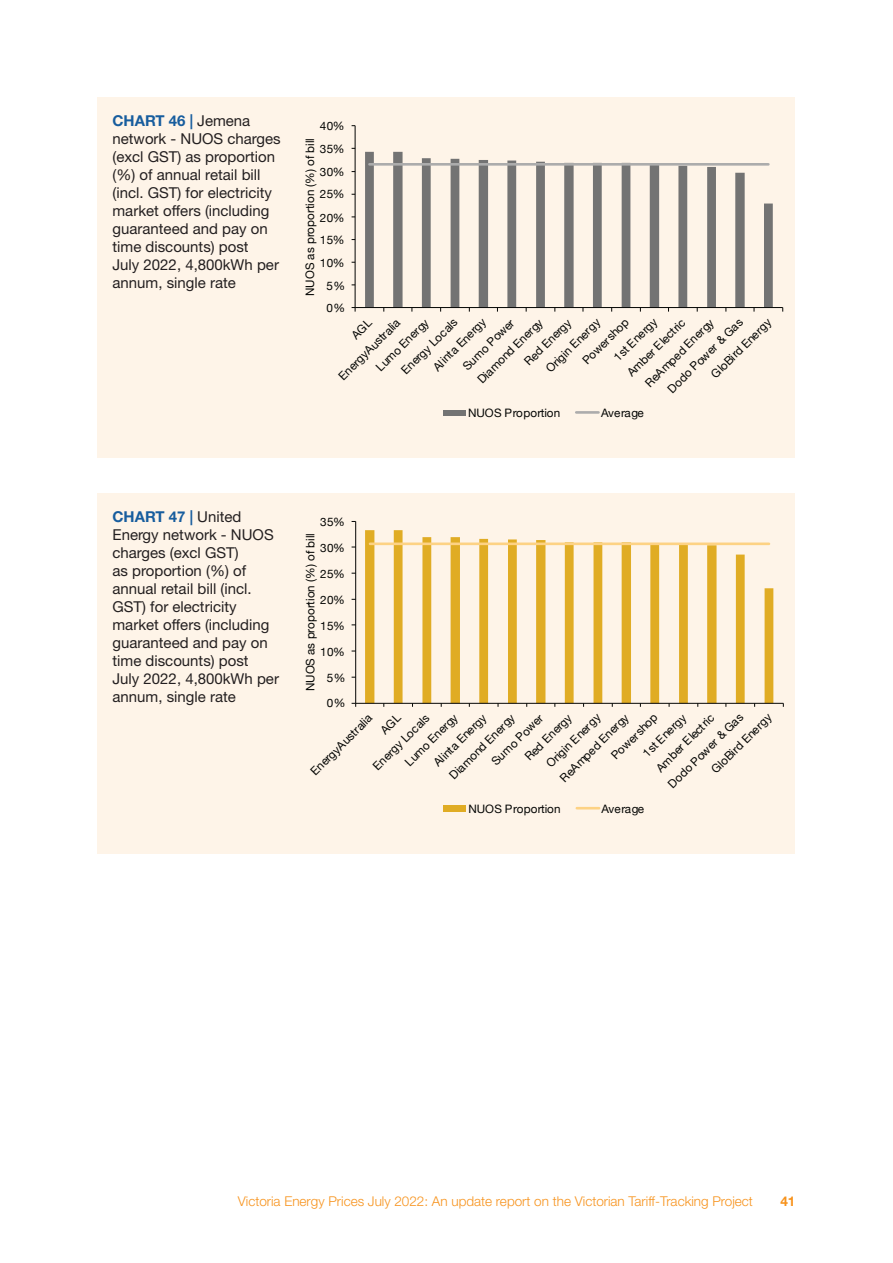
<style>
.page{position:relative;width:893px;height:1263px;background:#fff}
.page>*{position:absolute;margin:0;border:0;box-sizing:border-box;transform-origin:0 0}
.t1{font:15px/18px "Helvetica Neue LT Std";color:#231f20}
.t2{font:300 13.5px "Helvetica Neue LT Std";color:#f7931d}
.t3{font:700 13.5px "Helvetica Neue LT Std";color:#f7931d}
.t4{font:11.7px "Helvetica Neue";color:#040503}
.t5{font:11.55px "Helvetica Neue";letter-spacing:.025em;color:#040503}
.t6{font:11.55px "Helvetica Neue";letter-spacing:-.005em;color:#040503}
.t7{font:11.55px "Helvetica Neue";letter-spacing:-.015em;color:#040503}
.s1{font-weight:700;color:#175d9e}
</style>
<div class="page">
<div style="left:98px;top:98px;width:697px;height:360px;background:#fef4e8"></div>
<div style="left:98px;top:493px;width:697px;height:360px;background:#fef4e8"></div>
<svg style="left:365px;top:152px;width:408px;height:155px"></svg>
<hr style="left:355px;top:126px;width:1px;height:182px;background:#040503">
<hr style="left:355px;top:307px;width:428px;height:1px;background:#040503">
<svg style="left:352px;top:307px;width:4px;height:5px"></svg>
<hr style="left:369px;top:163px;width:399px;height:3px;background:#acacac">
<div style="left:444px;top:410px;width:22px;height:6px;background:#737373"></div>
<hr style="left:576px;top:411px;width:22px;height:3px;background:#acacac">
<svg style="left:365px;top:530px;width:408px;height:173px"></svg>
<hr style="left:355px;top:521px;width:1px;height:182px;background:#040503">
<hr style="left:356px;top:703px;width:427px;height:1px;background:#040503">
<hr style="left:370px;top:542px;width:399px;height:3px;background:#fdd284">
<div style="left:444px;top:805px;width:22px;height:6px;background:#e0ac24"></div>
<hr style="left:577px;top:807px;width:22px;height:2px;background:#fdd284">
<p class="t1" style="left:112px;top:112px;width:170px"><span class="s1">CHART 46 |</span> Jemena network - NUOS charges (excl GST) as proportion (%) of annual retail bill (incl. GST) for electricity market offers (including guaranteed and pay on time discounts) post<br>July 2022, 4,800kWh per annum, single rate</p>
<p class="t5" style="left:320px;top:118px;width:26px">40%</p>
<p class="t4" style="left:301px;top:296px;width:159px;rotate:-90deg">NUOS as proportion (%) of bill</p>
<p class="t5" style="left:320px;top:141px;width:26px">35%</p>
<p class="t5" style="left:320px;top:163px;width:26px">30%</p>
<p class="t5" style="left:320px;top:186px;width:26px">25%</p>
<p class="t5" style="left:320px;top:209px;width:26px">20%</p>
<p class="t5" style="left:320px;top:232px;width:26px">15%</p>
<p class="t5" style="left:320px;top:254px;width:26px">10%</p>
<p class="t5" style="left:326px;top:277px;width:20px">5%</p>
<p class="t5" style="left:326px;top:300px;width:20px">0%</p>
<p class="t4" style="left:610px;top:353px;width:58px;rotate:-45deg">1st Energy</p>
<p class="t4" style="left:664px;top:385px;width:102px;rotate:-45deg">Dodo Power &amp; Gas</p>
<p class="t4" style="left:429px;top:363px;width:70px;rotate:-45deg">Alinta Energy</p>
<p class="t4" style="left:542px;top:364px;width:73px;rotate:-45deg">Origin Energy</p>
<p class="t4" style="left:707px;top:370px;width:81px;rotate:-45deg">GloBird Energy</p>
<p class="t4" style="left:397px;top:366px;width:75px;rotate:-45deg">Energy Locals</p>
<p class="t4" style="left:579px;top:356px;width:61px;rotate:-45deg">Powershop</p>
<p class="t4" style="left:474px;top:375px;width:88px;rotate:-45deg">Diamond Energy</p>
<p class="t4" style="left:520px;top:357px;width:62px;rotate:-45deg">Red Energy</p>
<p class="t4" style="left:372px;top:363px;width:70px;rotate:-45deg">Lumo Energy</p>
<p class="t4" style="left:459px;top:362px;width:68px;rotate:-45deg">Sumo Power</p>
<p class="t4" style="left:623px;top:368px;width:78px;rotate:-45deg">Amber Electric</p>
<p class="t4" style="left:641px;top:379px;width:93px;rotate:-45deg">ReAmped Energy</p>
<p class="t4" style="left:335px;top:372px;width:82px;rotate:-45deg">EnergyAustralia</p>
<p class="t6" style="left:468px;top:405px;width:94px">NUOS Proportion</p>
<p class="t7" style="left:601px;top:405px;width:44px">Average</p>
<p class="t1" style="left:112px;top:508px;width:168px"><span class="s1">CHART 47 |</span> United<br>Energy network - NUOS charges (excl GST)<br>as proportion (%) of annual retail bill (incl.<br>GST) for electricity market offers (including guaranteed and pay on time discounts) post<br>July 2022, 4,800kWh per annum, single rate</p>
<p class="t5" style="left:320px;top:513px;width:26px">35%</p>
<p class="t4" style="left:302px;top:691px;width:159px;rotate:-90deg">NUOS as proportion (%) of bill</p>
<p class="t5" style="left:320px;top:539px;width:26px">30%</p>
<p class="t5" style="left:320px;top:565px;width:26px">25%</p>
<p class="t5" style="left:320px;top:591px;width:26px">20%</p>
<p class="t5" style="left:320px;top:617px;width:26px">15%</p>
<p class="t5" style="left:320px;top:643px;width:26px">10%</p>
<p class="t5" style="left:327px;top:669px;width:20px">5%</p>
<p class="t5" style="left:327px;top:695px;width:20px">0%</p>
<p class="t4" style="left:664px;top:780px;width:102px;rotate:-45deg">Dodo Power &amp; Gas</p>
<p class="t4" style="left:542px;top:760px;width:73px;rotate:-45deg">Origin Energy</p>
<p class="t4" style="left:707px;top:765px;width:81px;rotate:-45deg">GloBird Energy</p>
<p class="t4" style="left:639px;top:749px;width:58px;rotate:-45deg">1st Energy</p>
<p class="t4" style="left:607px;top:751px;width:61px;rotate:-45deg">Powershop</p>
<p class="t4" style="left:521px;top:753px;width:62px;rotate:-45deg">Red Energy</p>
<p class="t4" style="left:430px;top:758px;width:70px;rotate:-45deg">Alinta Energy</p>
<p class="t4" style="left:401px;top:758px;width:70px;rotate:-45deg">Lumo Energy</p>
<p class="t4" style="left:488px;top:757px;width:68px;rotate:-45deg">Sumo Power</p>
<p class="t4" style="left:652px;top:764px;width:78px;rotate:-45deg">Amber Electric</p>
<p class="t4" style="left:556px;top:774px;width:93px;rotate:-45deg">ReAmped Energy</p>
<p class="t4" style="left:307px;top:767px;width:82px;rotate:-45deg">EnergyAustralia</p>
<p class="t4" style="left:369px;top:762px;width:75px;rotate:-45deg">Energy Locals</p>
<p class="t4" style="left:445px;top:771px;width:88px;rotate:-45deg">Diamond Energy</p>
<p class="t6" style="left:469px;top:800px;width:94px">NUOS Proportion</p>
<p class="t7" style="left:601px;top:800px;width:44px">Average</p>
<p class="t2" style="left:238px;top:1193px;width:517px">Victoria Energy Prices July 2022: An update report on the Victorian Tariff-Tracking Project</p>
<p class="t3" style="left:780px;top:1193px;width:17px">41</p>
</div>
